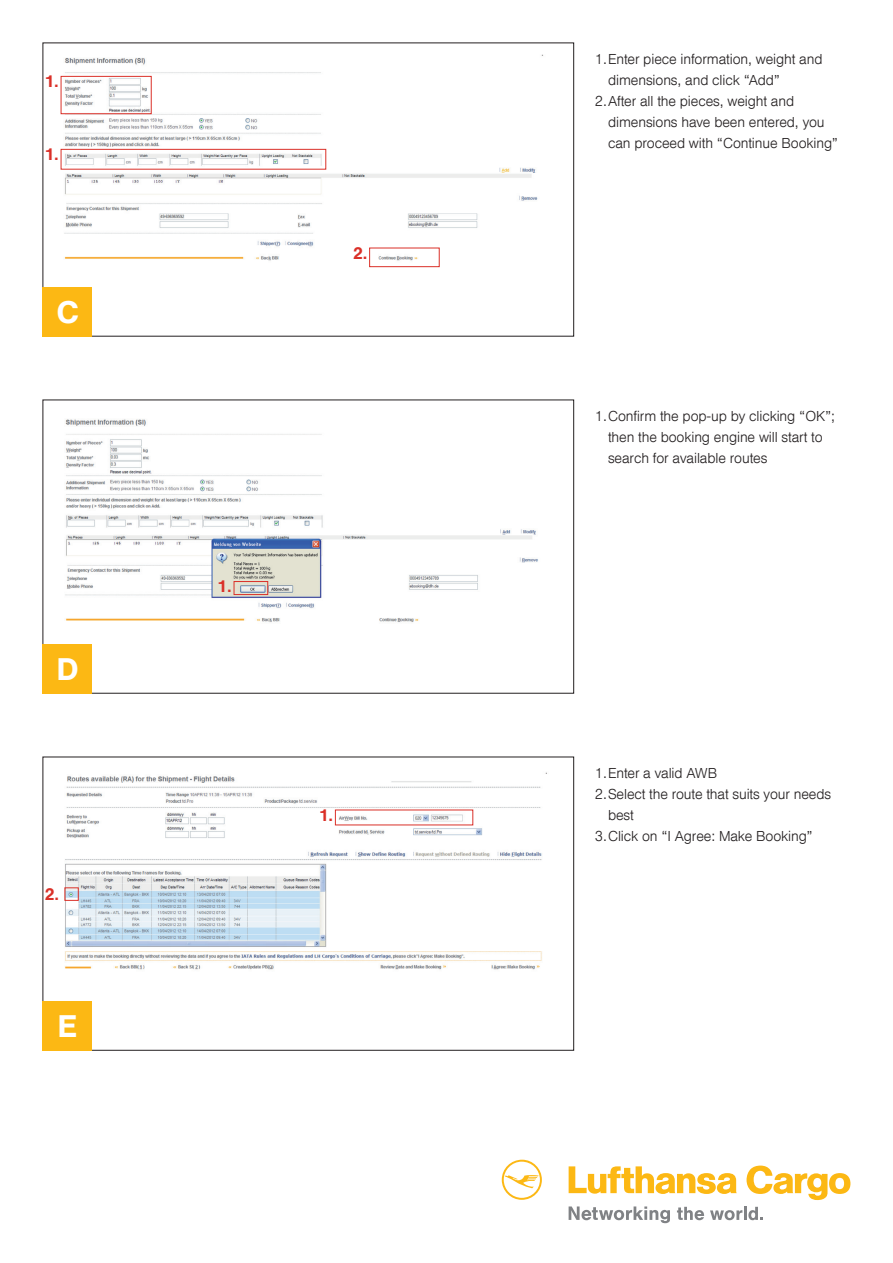
<style>
.page{position:relative;width:893px;height:1263px;background:#fff}
.page>*{position:absolute;margin:0;border:0;box-sizing:border-box;transform-origin:0 0}
.t1{font:500 30.9px "Helvetica DLH";color:#fff}
.t2{font:500 16.5px "Helvetica DLH";color:#da3028}
.t3{font:300 14.25px/21px "Helvetica DLH";color:#231f20}
</style>
<div class="page">
<svg style="left:502px;top:1160px;width:40px;height:40px"></svg>
<svg style="left:569px;top:1166px;width:168px;height:28px"></svg>
<svg style="left:746px;top:1165px;width:104px;height:35px"></svg>
<svg style="left:569px;top:1206px;width:101px;height:17px"></svg>
<svg style="left:677px;top:1207px;width:27px;height:13px"></svg>
<svg style="left:710px;top:1207px;width:53px;height:13px"></svg>
<img style="left:60px;top:54px;width:483px;height:214px">
<div style="left:43px;top:287px;width:49px;height:50px;background:#fcb814"></div>
<div style="left:61px;top:76px;width:91px;height:38px;border:1px solid #da3028"></div>
<div style="left:61px;top:149px;width:265px;height:21px;border:1px solid #da3028"></div>
<div style="left:369px;top:248px;width:71px;height:19px;border:1px solid #da3028"></div>
<svg style="left:42px;top:399px;width:532px;height:295px"></svg>
<div style="left:43px;top:644px;width:49px;height:50px;background:#fcb814"></div>
<div style="left:234px;top:581px;width:34px;height:14px;border:1px solid #da3028"></div>
<img style="left:65px;top:772px;width:482px;height:198px">
<div style="left:43px;top:1001px;width:49px;height:50px;background:#fcb814"></div>
<div style="left:64px;top:887px;width:15px;height:14px;border:1px solid #da3028"></div>
<p class="t2" style="left:45px;top:71px;width:15px">1.</p>
<p class="t2" style="left:45px;top:144px;width:15px">1.</p>
<h1 class="t1" style="left:56px;top:294px;width:23px">C</h1>
<h1 class="t1" style="left:56px;top:651px;width:23px">D</h1>
<p class="t2" style="left:45px;top:884px;width:15px">2.</p>
<h1 class="t1" style="left:58px;top:1008px;width:21px">E</h1>
<p class="t2" style="left:354px;top:243px;width:15px">2.</p>
<p class="t2" style="left:218px;top:577px;width:15px">1.</p>
<p class="t2" style="left:319px;top:805px;width:15px">1.</p>
<p class="t3" style="left:595px;top:48px;width:229px">1.Enter piece information, weight and</p>
<p class="t3" style="left:608px;top:69px;width:174px">dimensions, and click “Add”</p>
<p class="t3" style="left:595px;top:90px;width:200px">2.After all the pieces, weight and</p>
<p class="t3" style="left:608px;top:111px;width:218px">dimensions have been entered, you</p>
<p class="t3" style="left:608px;top:132px;width:231px">can proceed with “Continue Booking”</p>
<p class="t3" style="left:608px;top:405px;width:229px;text-indent:-13px">1.Confirm the pop-up by clicking “OK”; then the booking engine will start to search for available routes</p>
<p class="t3" style="left:595px;top:762px;width:123px">1.Enter a valid AWB</p>
<p class="t3" style="left:595px;top:783px;width:237px">2.Select the route that suits your needs</p>
<p class="t3" style="left:608px;top:804px;width:27px">best</p>
<p class="t3" style="left:595px;top:825px;width:219px">3.Click on “I Agree: Make Booking”</p>
</div>
